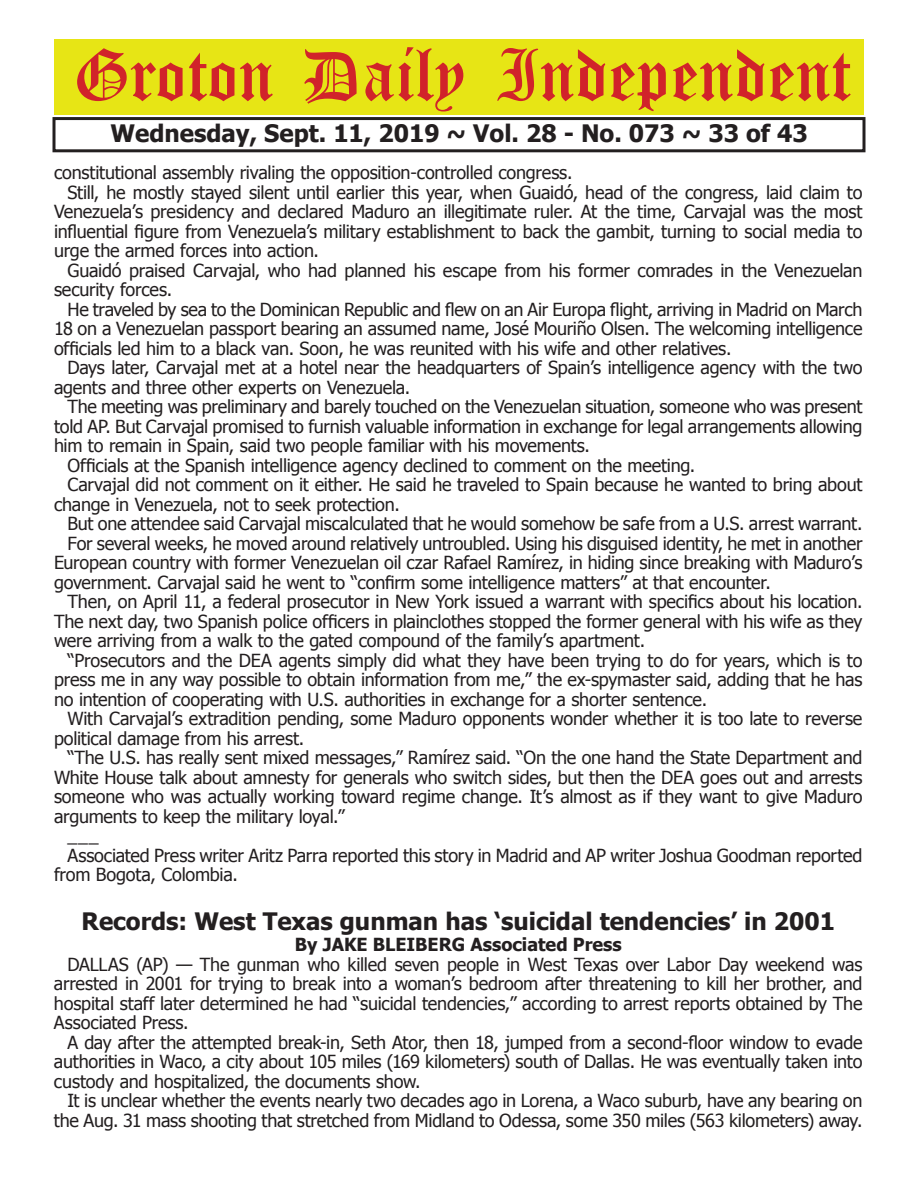
<style>
.page{position:relative;width:918px;height:1188px;background:#fff}
.page>*{position:absolute;margin:0;border:0;box-sizing:border-box;transform-origin:0 0}
.t1{font:54px "Old English Five";color:#d1232a}
.t2{font:700 24px "Tahoma";color:#231f20}
.t3{font:18px/19.5px "Tahoma";letter-spacing:-.015em;color:#231f20;text-align:justify}
.t4{font:700 18px "Tahoma";color:#231f20}
</style>
<div class="page">
<div style="left:52px;top:117px;width:814px;height:35px;border:3px solid #231f20"></div>
<div style="left:54px;top:40px;width:810px;height:75px;background:#e7e515"></div>
<h1 class="t1" style="left:73px;top:50px;width:779px">Groton Daily Independent</h1>
<h2 class="t2" style="left:110px;top:116px;width:699px">Wednesday, Sept. 11, 2019 ~ Vol. 28 - No. 073 ~ 33 of 43</h2>
<p class="t3" style="left:54px;top:162px;width:520px">constitutional assembly rivaling the opposition-controlled congress.</p>
<p class="t3" style="left:68px;top:182px;width:797px">Still, he mostly stayed silent until earlier this year, when Guaidó, head of the congress, laid claim to</p>
<p class="t3" style="left:54px;top:201px;width:810px">Venezuela’s presidency and declared Maduro an illegitimate ruler. At the time, Carvajal was the most</p>
<p class="t3" style="left:54px;top:221px;width:810px">influential figure from Venezuela’s military establishment to back the gambit, turning to social media to</p>
<p class="t3" style="left:54px;top:240px;width:267px">urge the armed forces into action.</p>
<p class="t3" style="left:68px;top:260px;width:796px">Guaidó praised Carvajal, who had planned his escape from his former comrades in the Venezuelan</p>
<p class="t3" style="left:54px;top:279px;width:120px">security forces.</p>
<p class="t3" style="left:68px;top:299px;width:797px">He traveled by sea to the Dominican Republic and flew on an Air Europa flight, arriving in Madrid on March</p>
<p class="t3" style="left:54px;top:318px;width:810px">18 on a Venezuelan passport bearing an assumed name, José Mouriño Olsen. The welcoming intelligence</p>
<p class="t3" style="left:54px;top:338px;width:679px">officials led him to a black van. Soon, he was reunited with his wife and other relatives.</p>
<p class="t3" style="left:68px;top:357px;width:796px">Days later, Carvajal met at a hotel near the headquarters of Spain’s intelligence agency with the two</p>
<p class="t3" style="left:54px;top:377px;width:358px">agents and three other experts on Venezuela.</p>
<p class="t3" style="left:68px;top:396px;width:797px">The meeting was preliminary and barely touched on the Venezuelan situation, someone who was present</p>
<p class="t3" style="left:54px;top:416px;width:810px">told AP. But Carvajal promised to furnish valuable information in exchange for legal arrangements allowing</p>
<p class="t3" style="left:54px;top:435px;width:538px">him to remain in Spain, said two people familiar with his movements.</p>
<p class="t3" style="left:68px;top:455px;width:629px">Officials at the Spanish intelligence agency declined to comment on the meeting.</p>
<p class="t3" style="left:68px;top:474px;width:796px">Carvajal did not comment on it either. He said he traveled to Spain because he wanted to bring about</p>
<p class="t3" style="left:54px;top:494px;width:347px">change in Venezuela, not to seek protection.</p>
<p class="t3" style="left:68px;top:513px;width:796px">But one attendee said Carvajal miscalculated that he would somehow be safe from a U.S. arrest warrant.</p>
<p class="t3" style="left:68px;top:533px;width:796px">For several weeks, he moved around relatively untroubled. Using his disguised identity, he met in another</p>
<p class="t3" style="left:54px;top:552px;width:810px">European country with former Venezuelan oil czar Rafael Ramírez, in hiding since breaking with Maduro’s</p>
<p class="t3" style="left:54px;top:572px;width:718px">government. Carvajal said he went to “confirm some intelligence matters” at that encounter.</p>
<p class="t3" style="left:68px;top:591px;width:797px">Then, on April 11, a federal prosecutor in New York issued a warrant with specifics about his location.</p>
<p class="t3" style="left:54px;top:611px;width:810px">The next day, two Spanish police officers in plainclothes stopped the former general with his wife as they</p>
<p class="t3" style="left:54px;top:630px;width:593px">were arriving from a walk to the gated compound of the family’s apartment.</p>
<p class="t3" style="left:68px;top:650px;width:796px">“Prosecutors and the DEA agents simply did what they have been trying to do for years, which is to</p>
<p class="t3" style="left:54px;top:669px;width:810px">press me in any way possible to obtain information from me,” the ex-spymaster said, adding that he has</p>
<p class="t3" style="left:54px;top:689px;width:655px">no intention of cooperating with U.S. authorities in exchange for a shorter sentence.</p>
<p class="t3" style="left:68px;top:708px;width:796px">With Carvajal’s extradition pending, some Maduro opponents wonder whether it is too late to reverse</p>
<p class="t3" style="left:54px;top:728px;width:252px">political damage from his arrest.</p>
<p class="t3" style="left:68px;top:747px;width:796px">“The U.S. has really sent mixed messages,” Ramírez said. “On the one hand the State Department and</p>
<p class="t3" style="left:54px;top:766px;width:810px">White House talk about amnesty for generals who switch sides, but then the DEA goes out and arrests</p>
<p class="t3" style="left:54px;top:786px;width:810px">someone who was actually working toward regime change. It’s almost as if they want to give Maduro</p>
<p class="t3" style="left:54px;top:805px;width:292px">arguments to keep the military loyal.”</p>
<p class="t3" style="left:68px;top:825px;width:33px">___</p>
<p class="t3" style="left:68px;top:844px;width:797px">Associated Press writer Aritz Parra reported this story in Madrid and AP writer Joshua Goodman reported</p>
<p class="t3" style="left:54px;top:864px;width:185px">from Bogota, Colombia.</p>
<h2 class="t2" style="left:82px;top:904px;width:755px">Records: West Texas gunman has ‘suicidal tendencies’ in 2001</h2>
<p class="t4" style="left:295px;top:932px;width:329px">By JAKE BLEIBERG Associated Press</p>
<p class="t3" style="left:54px;top:954px;width:810px;text-indent:14px">DALLAS (AP) — The gunman who killed seven people in West Texas over Labor Day weekend was arrested in 2001 for trying to break into a woman’s bedroom after threatening to kill her brother, and hospital staff later determined he had “suicidal tendencies,” according to arrest reports obtained by The Associated Press.</p>
<p class="t3" style="left:54px;top:1032px;width:810px;text-indent:14px">A day after the attempted break-in, Seth Ator, then 18, jumped from a second-floor window to evade authorities in Waco, a city about 105 miles (169 kilometers) south of Dallas. He was eventually taken into custody and hospitalized, the documents show.</p>
<p class="t3" style="left:54px;top:1090px;width:810px;text-align:right">It is unclear whether the events nearly two decades ago in Lorena, a Waco suburb, have any bearing on the Aug. 31 mass shooting that stretched from Midland to Odessa, some 350 miles (563 kilometers) away.</p>
</div>
